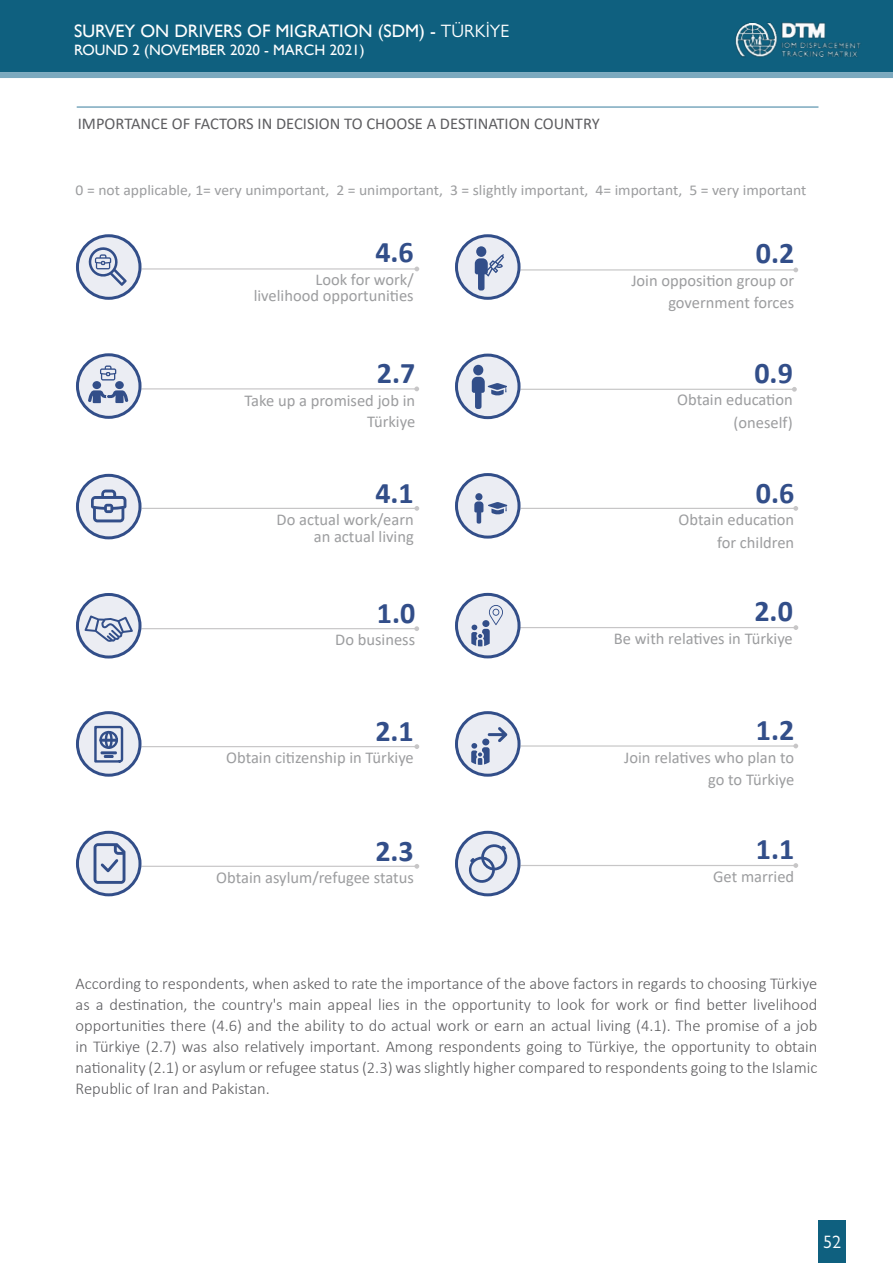
<style>
.page{position:relative;width:893px;height:1263px;background:#fff}
.page>*{position:absolute;margin:0;border:0;box-sizing:border-box;transform-origin:0 0}
.t1{font:700 30px "Calibri";color:#324e89}
.t2{font:18px "Gill Sans";color:#fff}
.t3{font:18px "Gill Sans Nova";color:#fff}
.t4{font:300 16.5px/21px "Calibri";color:#5d5d60;text-align:justify}
.t5{font:16.5px/22.5px "Calibri";color:#9c9d9f;text-align:right}
.t6{font:16.5px "Calibri";color:#5d5d60}
.t7{font:15px "Calibri";color:#9c9d9f;scale:1.04 1}
.t8{font:15px "Gill Sans";color:#fff}
.s1{font-family:"Gill Sans Nova"}
</style>
<div class="page">
<div style="left:0;top:0;width:893px;height:72px;background:#0f607f"></div>
<div style="left:0;top:72px;width:893px;height:6px;background:#7ba9be"></div>
<div style="left:818px;top:1220px;width:28px;height:43px;background:#0f607f"></div>
<img style="left:735px;top:22px;width:126px;height:36px">
<hr style="left:520px;top:627px;width:276px;height:1px;background:#c7c6c7">
<svg style="left:793px;top:625px;width:5px;height:5px"></svg>
<svg style="left:456px;top:594px;width:63px;height:63px;background:#d5dae6"></svg>
<div style="left:455px;top:593px;width:65px;height:65px;border:3px solid #324e89;border-radius:50%"></div>
<svg style="left:471px;top:605px;width:32px;height:41px"></svg>
<hr style="left:141px;top:628px;width:276px;height:1px;background:#c7c6c7">
<svg style="left:414px;top:626px;width:5px;height:5px"></svg>
<svg style="left:77px;top:594px;width:63px;height:63px;background:#d5dae6"></svg>
<div style="left:76px;top:593px;width:65px;height:65px;border:3px solid #324e89;border-radius:50%"></div>
<svg style="left:84px;top:615px;width:49px;height:27px"></svg>
<hr style="left:520px;top:389px;width:274px;height:1px;background:#c7c6c7">
<svg style="left:792px;top:387px;width:5px;height:5px"></svg>
<svg style="left:456px;top:355px;width:63px;height:63px;background:#d5dae6"></svg>
<div style="left:455px;top:354px;width:65px;height:65px;border:3px solid #324e89;border-radius:50%"></div>
<div style="left:473px;top:365px;width:10px;height:10px;background:#324e89;border-radius:50%"></div>
<svg style="left:472px;top:377px;width:35px;height:32px"></svg>
<hr style="left:141px;top:388px;width:276px;height:1px;background:#c7c6c7">
<svg style="left:414px;top:386px;width:5px;height:5px"></svg>
<div style="left:77px;top:355px;width:63px;height:62px;background:#ebedf3;border-radius:50%"></div>
<div style="left:76px;top:353px;width:65px;height:66px;border:3px solid #324e89;border-radius:50%"></div>
<div style="left:92px;top:381px;width:9px;height:8px;background:#324e89;border-radius:50%"></div>
<div style="left:115px;top:381px;width:9px;height:8px;background:#324e89;border-radius:50%"></div>
<svg style="left:88px;top:390px;width:40px;height:13px"></svg>
<svg style="left:100px;top:365px;width:16px;height:15px"></svg>
<hr style="left:77px;top:106px;width:741px;height:2px;background:#7ba9be">
<hr style="left:520px;top:745px;width:276px;height:2px;background:#c7c6c7">
<svg style="left:793px;top:744px;width:5px;height:4px"></svg>
<div style="left:456px;top:713px;width:63px;height:62px;background:#ebedf3;border-radius:50%"></div>
<div style="left:455px;top:711px;width:65px;height:66px;border:3px solid #324e89;border-radius:50%"></div>
<svg style="left:471px;top:727px;width:36px;height:38px"></svg>
<hr style="left:141px;top:746px;width:276px;height:1px;background:#c7c6c7">
<svg style="left:414px;top:744px;width:5px;height:5px"></svg>
<svg style="left:77px;top:713px;width:63px;height:62px;background:#d9dde8"></svg>
<div style="left:76px;top:711px;width:65px;height:66px;border:3px solid #324e89;border-radius:50%"></div>
<svg style="left:94px;top:726px;width:29px;height:37px"></svg>
<hr style="left:520px;top:865px;width:276px;height:1px;background:#c7c6c7">
<svg style="left:793px;top:863px;width:5px;height:5px"></svg>
<svg style="left:456px;top:832px;width:63px;height:63px"></svg>
<div style="left:455px;top:831px;width:65px;height:65px;border:3px solid #324e89;border-radius:50%"></div>
<svg style="left:467px;top:842px;width:40px;height:42px;background:#bfc7d9"></svg>
<hr style="left:141px;top:866px;width:276px;height:1px;background:#c7c6c7">
<svg style="left:414px;top:864px;width:5px;height:5px"></svg>
<svg style="left:77px;top:832px;width:63px;height:63px;background:#d2d8e5"></svg>
<div style="left:76px;top:831px;width:65px;height:65px;border:3px solid #324e89;border-radius:50%"></div>
<svg style="left:94px;top:843px;width:31px;height:41px"></svg>
<hr style="left:520px;top:508px;width:276px;height:1px;background:#c7c6c7">
<svg style="left:793px;top:506px;width:5px;height:5px"></svg>
<div style="left:456px;top:475px;width:63px;height:62px;background:#ebedf3;border-radius:50%"></div>
<div style="left:455px;top:473px;width:65px;height:66px;border:3px solid #324e89;border-radius:50%"></div>
<div style="left:475px;top:493px;width:7px;height:7px;background:#324e89;border-radius:50%"></div>
<svg style="left:474px;top:501px;width:33px;height:23px"></svg>
<hr style="left:141px;top:508px;width:276px;height:1px;background:#c7c6c7">
<svg style="left:414px;top:506px;width:5px;height:5px"></svg>
<svg style="left:77px;top:475px;width:63px;height:63px;background:#d5dae6"></svg>
<div style="left:76px;top:474px;width:65px;height:65px;border:3px solid #324e89;border-radius:50%"></div>
<svg style="left:91px;top:489px;width:35px;height:33px"></svg>
<hr style="left:520px;top:269px;width:276px;height:2px;background:#c7c6c7">
<svg style="left:793px;top:268px;width:5px;height:4px"></svg>
<div style="left:456px;top:236px;width:63px;height:62px;background:#ebedf3;border-radius:50%"></div>
<div style="left:455px;top:234px;width:65px;height:66px;border:3px solid #324e89;border-radius:50%"></div>
<div style="left:476px;top:246px;width:10px;height:11px;background:#324e89;border-radius:50%"></div>
<svg style="left:475px;top:254px;width:29px;height:36px"></svg>
<hr style="left:141px;top:268px;width:276px;height:2px;background:#c7c6c7">
<svg style="left:414px;top:267px;width:5px;height:4px"></svg>
<svg style="left:77px;top:236px;width:63px;height:62px"></svg>
<div style="left:76px;top:234px;width:65px;height:66px;border:3px solid #324e89;border-radius:50%"></div>
<svg style="left:87px;top:245px;width:40px;height:41px;background:#bdc6d8"></svg>
<p class="t2" style="left:74px;top:20px;width:437px">SURVEY ON DRIVERS OF MIGRATION (SDM) - <span class="s1">TÜRKİYE</span></p>
<p class="t8" style="left:74px;top:41px;width:292px">ROUND 2 (NOVEMBER 2020 - MARCH 2021)</p>
<p class="t6" style="left:78px;top:112px;width:523px">IMPORTANCE OF FACTORS IN DECISION TO CHOOSE A DESTINATION COUNTRY</p>
<p class="t7" style="left:76px;top:179px;width:704px">0 = not applicable, 1= very unimportant, 2 = unimportant, 3 = slightly important, 4= important, 5 = very important</p>
<h1 class="t1" style="left:375px;top:231px;width:40px">4.6</h1>
<p class="t5" style="left:254px;top:271px;width:162px;line-height:16.5px">Look for work/ livelihood opportunities</p>
<h1 class="t1" style="left:377px;top:352px;width:40px">2.7</h1>
<p class="t5" style="left:245px;top:389px;width:172px;line-height:21px">Take up a promised job in<br>Türkiye</p>
<h1 class="t1" style="left:375px;top:472px;width:40px">4.1</h1>
<p class="t5" style="left:277px;top:511px;width:139px;line-height:16.5px">Do actual work/earn an actual living</p>
<h1 class="t1" style="left:377px;top:592px;width:40px">1.0</h1>
<p class="t5" style="left:335px;top:628px;width:81px">Do business</p>
<h1 class="t1" style="left:375px;top:709px;width:40px">2.1</h1>
<p class="t5" style="left:226px;top:746px;width:189px">Obtain citizenship in Türkiye</p>
<h1 class="t1" style="left:375px;top:829px;width:40px">2.3</h1>
<p class="t5" style="left:216px;top:866px;width:199px">Obtain asylum/refugee status</p>
<h1 class="t1" style="left:756px;top:232px;width:40px">0.2</h1>
<p class="t5" style="left:631px;top:269px;width:164px">Join opposition group or government forces</p>
<h1 class="t1" style="left:754px;top:351px;width:40px">0.9</h1>
<p class="t5" style="left:677px;top:388px;width:117px">Obtain education (oneself)</p>
<h1 class="t1" style="left:756px;top:472px;width:40px">0.6</h1>
<p class="t5" style="left:679px;top:508px;width:117px">Obtain education for children</p>
<h1 class="t1" style="left:754px;top:590px;width:40px">2.0</h1>
<p class="t5" style="left:614px;top:626px;width:180px">Be with relatives in Türkiye</p>
<h1 class="t1" style="left:756px;top:709px;width:40px">1.2</h1>
<p class="t5" style="left:624px;top:746px;width:172px">Join relatives who plan to go to Türkiye</p>
<h1 class="t1" style="left:756px;top:828px;width:40px">1.1</h1>
<p class="t5" style="left:713px;top:864px;width:83px">Get married</p>
<p class="t4" style="left:76px;top:973px;width:743px">According to respondents, when asked to rate the importance of the above factors in regards to choosing Türkiye as a destination, the country's main appeal lies in the opportunity to look for work or find better livelihood opportunities there (4.6) and the ability to do actual work or earn an actual living (4.1). The promise of a job in Türkiye (2.7) was also relatively important. Among respondents going to Türkiye, the opportunity to obtain nationality (2.1) or asylum or refugee status (2.3) was slightly higher compared to respondents going to the Islamic Republic of Iran and Pakistan.</p>
<p class="t3" style="left:823px;top:1231px;width:19px">52</p>
</div>
